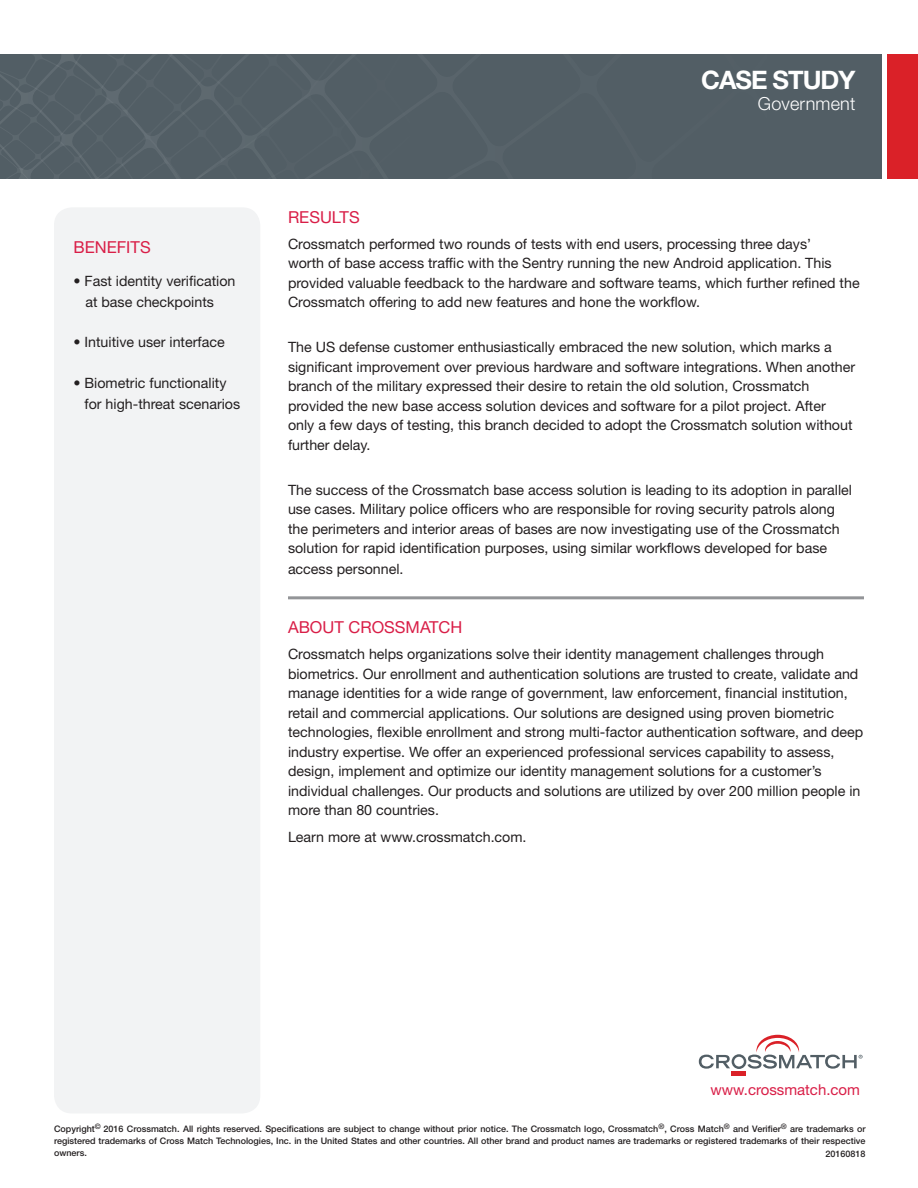
<style>
.page{position:relative;width:918px;height:1188px;background:#fff}
.page>*{position:absolute;margin:0;border:0;box-sizing:border-box;transform-origin:0 0}
.t1{font:700 25.5px "Helvetica Neue LT Std";letter-spacing:-.04em;color:#fff}
.t2{font:300 18px "Helvetica Neue LT Std";letter-spacing:.01em;color:#fff}
.t3{font:16.5px "Helvetica Neue LT Std";color:#d91e47}
.t4{font:15px "Helvetica Neue LT Std";color:#d91e47}
.t5{font:14.25px/19.5px "Helvetica Neue LT Std";color:#231f20}
.copyright_text_white{font:500 9px/12px "Helvetica Neue LT Std";color:#231f20;text-align:justify}
</style>
<div class="page">
<div style="left:54px;top:207px;width:206px;height:906px;background:#f2f3f4;border-radius:18px"></div>
<hr style="left:288px;top:596px;width:576px;height:3px;background:#939598">
<div style="left:0;top:54px;width:882px;height:125px;background:#525e65"></div>
<div style="left:888px;top:54px;width:30px;height:125px;background:#da2128"></div>
<svg style="left:0;top:54px;width:355px;height:125px"></svg>
<div style="left:732px;top:1071px;width:14px;height:5px;background:#da2128"></div>
<svg style="left:699px;top:1035px;width:164px;height:34px"></svg>
<p class="t1" style="left:701px;top:64px;width:156px">CASE STUDY</p>
<p class="t3" style="left:73px;top:237px;width:79px">BENEFITS</p>
<p class="t5" style="left:85px;top:270px;width:152px;line-height:21px;text-indent:-12px">• Fast identity verification at base checkpoints</p>
<p class="t5" style="left:73px;top:332px;width:153px">• Intuitive user interface</p>
<p class="t5" style="left:85px;top:372px;width:157px;line-height:21px;text-indent:-11px">• Biometric functionality for high-threat scenarios</p>
<p class="t2" style="left:758px;top:93px;width:99px">Government</p>
<p class="t3" style="left:288px;top:207px;width:73px">RESULTS</p>
<p class="t5" style="left:288px;top:234px;width:573px">Crossmatch performed two rounds of tests with end users, processing three days’<br>worth of base access traffic with the Sentry running the new Android application. This provided valuable feedback to the hardware and software teams, which further refined the Crossmatch offering to add new features and hone the workflow.</p>
<p class="t5" style="left:288px;top:337px;width:569px">The US defense customer enthusiastically embraced the new solution, which marks a significant improvement over previous hardware and software integrations. When another branch of the military expressed their desire to retain the old solution, Crossmatch provided the new base access solution devices and software for a pilot project. After only a few days of testing, this branch decided to adopt the Crossmatch solution without further delay.</p>
<p class="t5" style="left:288px;top:480px;width:566px">The success of the Crossmatch base access solution is leading to its adoption in parallel use cases. Military police officers who are responsible for roving security patrols along the perimeters and interior areas of bases are now investigating use of the Crossmatch solution for rapid identification purposes, using similar workflows developed for base</p>
<p class="t5" style="left:288px;top:559px;width:117px">access personnel.</p>
<p class="t3" style="left:288px;top:617px;width:176px">ABOUT CROSSMATCH</p>
<p class="t5" style="left:288px;top:644px;width:577px">Crossmatch helps organizations solve their identity management challenges through biometrics. Our enrollment and authentication solutions are trusted to create, validate and manage identities for a wide range of government, law enforcement, financial institution, retail and commercial applications. Our solutions are designed using proven biometric technologies, flexible enrollment and strong multi-factor authentication software, and deep industry expertise. We offer an experienced professional services capability to assess, design, implement and optimize our identity management solutions for a customer’s individual challenges. Our products and solutions are utilized by over 200 million people in more than 80 countries.</p>
<p class="t5" style="left:288px;top:827px;width:240px">Learn more at www.crossmatch.com.</p>
<p class="t4" style="left:711px;top:1081px;width:151px">www.crossmatch.com</p>
<p class="copyright_text_white" style="left:54px;top:1123px;width:813px">Copyright<sup>©</sup> 2016 Crossmatch. All rights reserved. Specifications are subject to change without prior notice. The Crossmatch logo, Crossmatch<sup>®</sup>, Cross Match<sup>®</sup> and Verifier<sup>®</sup> are trademarks or registered trademarks of Cross Match Technologies, Inc. in the United States and other countries. All other brand and product names are trademarks or registered trademarks of their respective owners.</p>
<p class="copyright_text_white" style="left:826px;top:1147px;width:42px">20160818</p>
</div>
